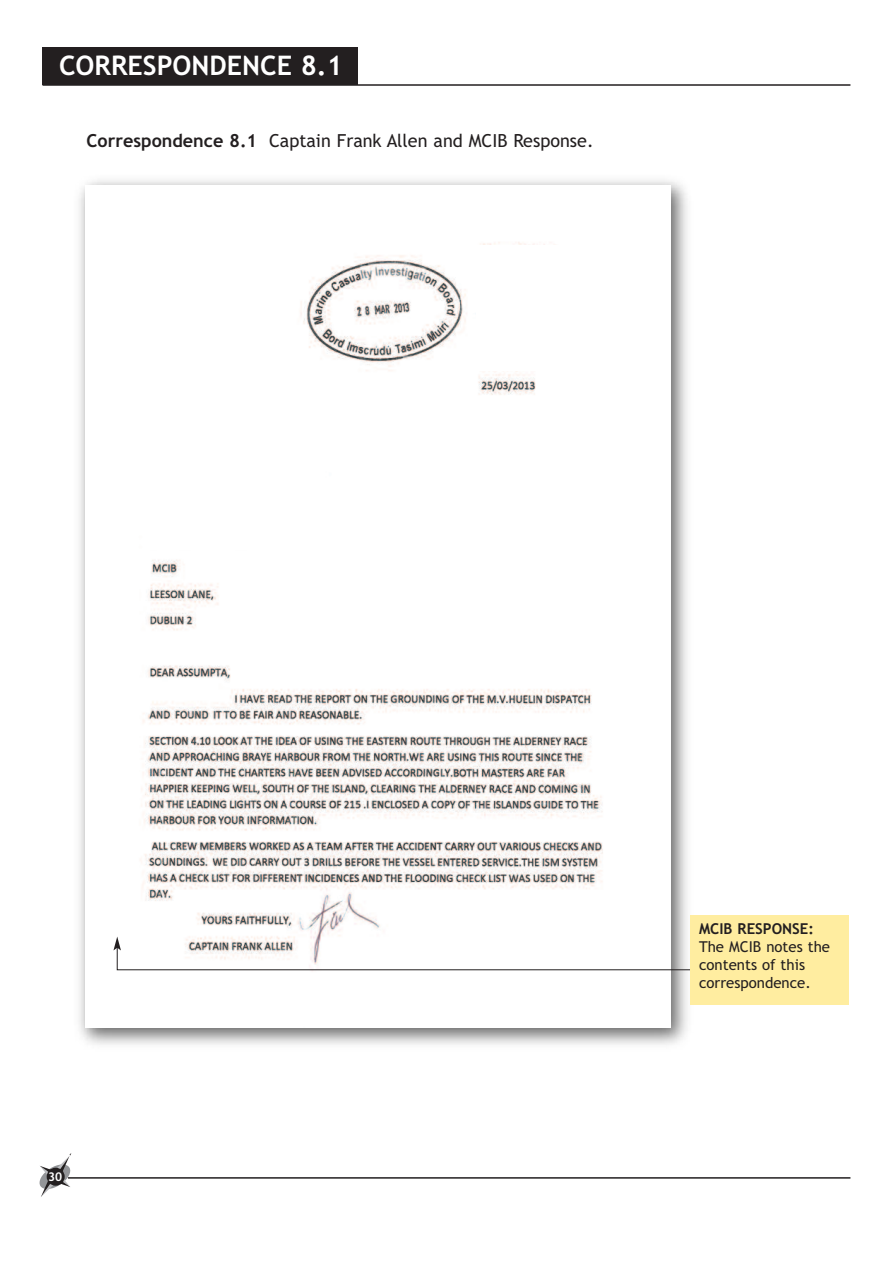
<style>
.page{position:relative;width:893px;height:1263px;background:#fff}
.page>*{position:absolute;margin:0;border:0;box-sizing:border-box;transform-origin:0 0}
.t1{font:700 27px "Trebuchet MS";color:#fff}
.t2{font:18px "Trebuchet MS";color:#231f20}
.t3{font:15px/18px "Trebuchet MS";color:#231f20}
.t4{font:700 15px "Trebuchet MS";color:#231f20}
.t5{font:700 12px "Trebuchet MS";color:#fff}
.s1{font-weight:700}
</style>
<div class="page">
<hr style="left:43px;top:84px;width:807px;height:2px;background:#231f20">
<hr style="left:68px;top:1177px;width:782px;height:2px;background:#231f20">
<div style="left:43px;top:47px;width:315px;height:38px;background:#231f20"></div>
<img style="left:79px;top:180px;width:616px;height:865px">
<img style="left:85px;top:185px;width:586px;height:842px">
<svg style="left:113px;top:936px;width:578px;height:34px"></svg>
<div style="left:691px;top:915px;width:158px;height:89px;background:#ffeda0"></div>
<div style="left:476px;top:245px;width:95px;height:126px;background:#fff"></div>
<div style="left:145px;top:529px;width:116px;height:21px;background:#fff"></div>
<svg style="left:39px;top:1153px;width:33px;height:44px"></svg>
<div style="left:47px;top:1168px;width:18px;height:18px;background:#231f20;border-radius:50%"></div>
<h1 class="t1" style="left:59px;top:50px;width:285px">CORRESPONDENCE 8.1</h1>
<p class="t2" style="left:87px;top:130px;width:509px"><span class="s1">Correspondence 8.1</span> Captain Frank Allen and MCIB Response.</p>
<p class="t5" style="left:48px;top:1170px;width:16px">30</p>
<p class="t4" style="left:699px;top:920px;width:116px">MCIB RESPONSE:</p>
<p class="t3" style="left:699px;top:938px;width:133px">The MCIB notes the contents of this correspondence.</p>
</div>
